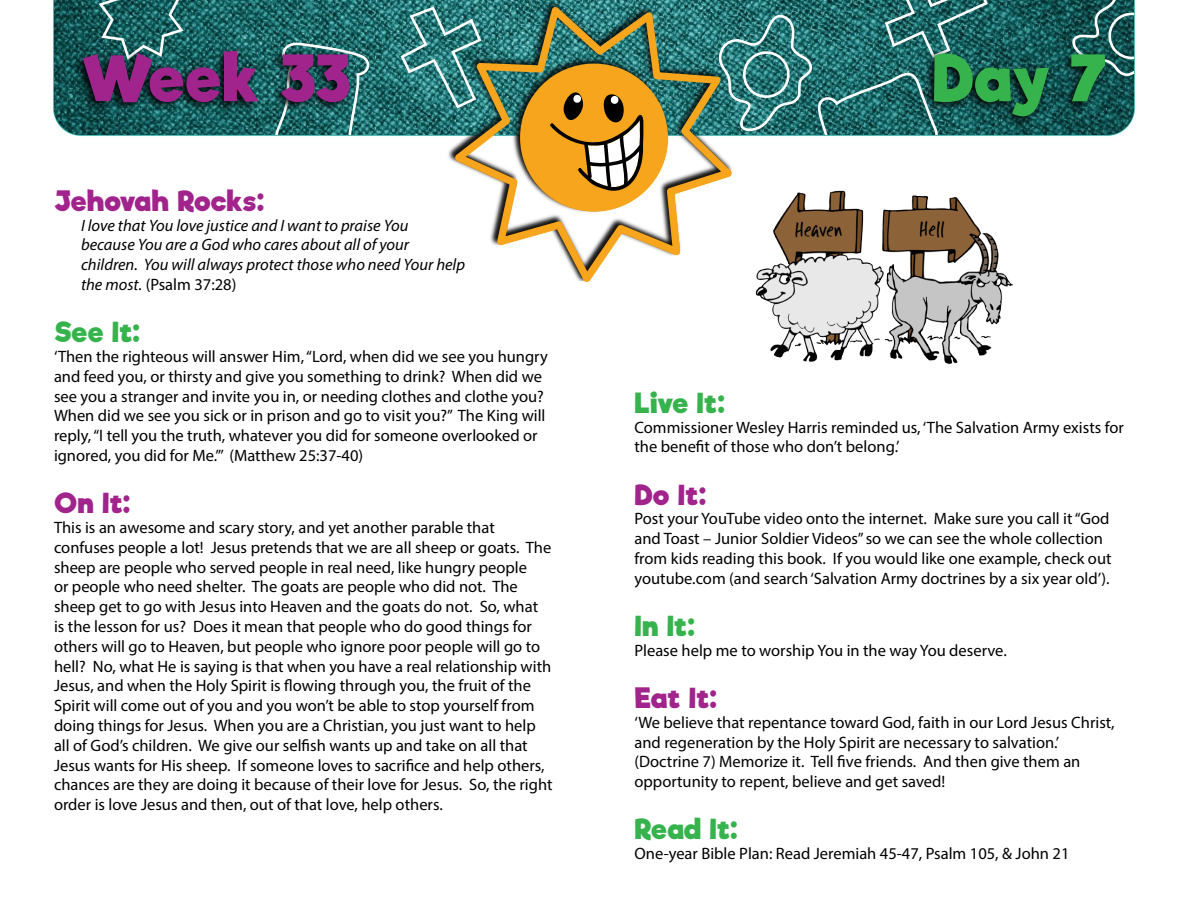
<style>
.page{position:relative;width:1188px;height:918px;background:#fff}
.page>*{position:absolute;margin:0;border:0;box-sizing:border-box;transform-origin:0 0}
.t1{font:700 61.5px "Riffic";letter-spacing:-.025em;color:#a1248c}
.t2{font:700 61.5px "Riffic";color:#36b34c}
.t3{font:700 27px "Riffic";letter-spacing:-.015em;color:#a1248c}
.t4{font:700 27px "Riffic";letter-spacing:-.01em;color:#36b34c}
.t5{font:16.5px/19.8px "Myriad Pro";color:#000}
.t6{font:italic 16.5px/19.8px "Myriad Pro";color:#000}
.s1{font-style:normal}
</style>
<div class="page">
<img style="left:54px;top:0;width:1080px;height:135px">
<svg style="left:99px;top:0;width:85px;height:47px;background:#2e6f6e"></svg>
<svg style="left:275px;top:43px;width:95px;height:92px;background:#387b7b"></svg>
<svg style="left:401px;top:7px;width:44px;height:102px;background:#3f8686"></svg>
<svg style="left:735px;top:0;width:253px;height:135px;background:#317777"></svg>
<svg style="left:1072px;top:0;width:62px;height:76px;background:#2f6666"></svg>
<img style="left:445px;top:0;width:290px;height:176px">
<svg style="left:455px;top:7px;width:277px;height:274px"></svg>
<svg style="left:549px;top:79px;width:95px;height:114px;background:#c6923a"></svg>
<img style="left:756px;top:190px;width:257px;height:174px">
<div style="left:72px;top:47px;width:282px;height:67px;background:#000;opacity:.95"></div>
<div style="left:922px;top:48px;width:188px;height:80px;background:#000;opacity:.95"></div>
<p class="t1" style="left:81px;top:40px;width:272px">Week 33</p>
<p class="t2" style="left:932px;top:40px;width:176px">Day 7</p>
<p class="t3" style="left:54px;top:184px;width:212px">Jehovah Rocks:</p>
<p class="t6" style="left:81px;top:215px;width:386px">I love that You love justice and I want to praise You because You are a God who cares about all of your children. You will always protect those who need Your help the most. <span class="s1">(Psalm 37:28)</span></p>
<p class="t4" style="left:54px;top:315px;width:88px">See It:</p>
<p class="t5" style="left:54px;top:346px;width:495px">‘Then the righteous will answer Him, “Lord, when did we see you hungry and feed you, or thirsty and give you something to drink? When did we see you a stranger and invite you in, or needing clothes and clothe you?<br>When did we see you sick or in prison and go to visit you?” The King will reply, “I tell you the truth, whatever you did for someone overlooked or ignored, you did for Me.”’ (Matthew 25:37-40)</p>
<p class="t3" style="left:54px;top:486px;width:78px">On It:</p>
<p class="t5" style="left:54px;top:517px;width:500px">This is an awesome and scary story, and yet another parable that confuses people a lot! Jesus pretends that we are all sheep or goats. The sheep are people who served people in real need, like hungry people<br>or people who need shelter. The goats are people who did not. The sheep get to go with Jesus into Heaven and the goats do not. So, what is the lesson for us? Does it mean that people who do good things for others will go to Heaven, but people who ignore poor people will go to hell? No, what He is saying is that when you have a real relationship with Jesus, and when the Holy Spirit is flowing through you, the fruit of the Spirit will come out of you and you won’t be able to stop yourself from doing things for Jesus. When you are a Christian, you just want to help all of God’s children. We give our selfish wants up and take on all that Jesus wants for His sheep. If someone loves to sacrifice and help others, chances are they are doing it because of their love for Jesus. So, the right order is love Jesus and then, out of that love, help others.</p>
<p class="t4" style="left:634px;top:386px;width:92px">Live It:</p>
<p class="t5" style="left:634px;top:417px;width:491px">Commissioner Wesley Harris reminded us, ‘The Salvation Army exists for the benefit of those who don’t belong.’</p>
<p class="t3" style="left:634px;top:478px;width:73px">Do It:</p>
<p class="t5" style="left:634px;top:509px;width:479px">Post your YouTube video onto the internet. Make sure you call it “God and Toast – Junior Soldier Videos” so we can see the whole collection from kids reading this book. If you would like one example, check out youtube.com (and search ‘Salvation Army doctrines by a six year old’).</p>
<p class="t4" style="left:634px;top:609px;width:62px">In It:</p>
<p class="t5" style="left:634px;top:640px;width:374px">Please help me to worship You in the way You deserve.</p>
<p class="t3" style="left:634px;top:681px;width:84px">Eat It:</p>
<p class="t5" style="left:634px;top:712px;width:482px">‘We believe that repentance toward God, faith in our Lord Jesus Christ, and regeneration by the Holy Spirit are necessary to salvation.’ (Doctrine 7) Memorize it. Tell five friends. And then give them an opportunity to repent, believe and get saved!</p>
<p class="t4" style="left:634px;top:813px;width:105px">Read It:</p>
<p class="t5" style="left:634px;top:844px;width:437px">One-year Bible Plan: Read Jeremiah 45-47, Psalm 105, &amp; John 21</p>
</div>
